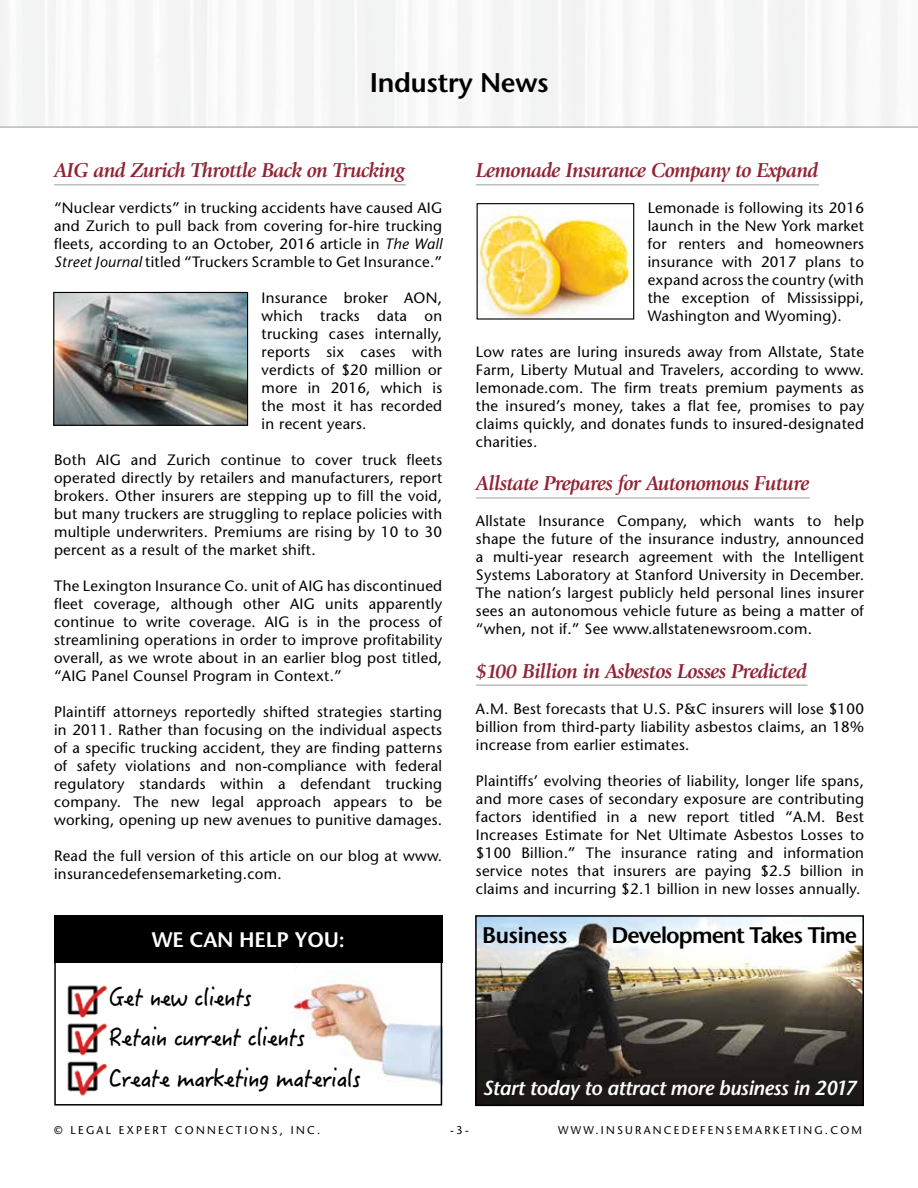
<style>
.page{position:relative;width:918px;height:1188px;background:#fff}
.page>*{position:absolute;margin:0;border:0;box-sizing:border-box;transform-origin:0 0}
.t1{font:600 27px "Stone Sans";letter-spacing:-.01em;color:#000}
.t2{font:24px/40.5px "Hanzi Pen SC W5";letter-spacing:-.04em;color:#000}
.t3{font:600 22.5px "Stone Sans";letter-spacing:-.04em;color:#000}
.t4{font:600 22.5px "Stone Sans";letter-spacing:-.02em;color:#000}
.t5{font:italic 700 21px "Giovanni";letter-spacing:-.03em;color:#912434}
.t6{font:600 21px "Stone Sans";letter-spacing:-.01em;color:#fff}
.t7{font:italic 600 20.25px "Stone Sans";letter-spacing:-.02em;color:#fff}
.t8{font:15px/18px "Stone Sans";letter-spacing:.02em;color:#000;text-align:justify}
.t9{font:11.25px "Stone Sans";letter-spacing:.2em;color:#000}
.s1{font-style:italic}
</style>
<div class="page">
<hr style="left:0;top:126px;width:918px;height:2px;background:#bcbec0">
<div style="left:0;top:0;width:918px;height:127px;background:#f6f6f7"></div>
<hr style="left:54px;top:184px;width:352px;height:2px;background:#bcbec0">
<hr style="left:476px;top:184px;width:343px;height:2px;background:#bcbec0">
<hr style="left:476px;top:497px;width:334px;height:2px;background:#bcbec0">
<hr style="left:476px;top:684px;width:332px;height:2px;background:#bcbec0">
<img style="left:55px;top:294px;width:191px;height:130px">
<div style="left:53px;top:292px;width:195px;height:134px;border:1px solid #000"></div>
<img style="left:479px;top:211px;width:153px;height:107px">
<div style="left:477px;top:203px;width:157px;height:117px;border:1px solid #000"></div>
<img style="left:67px;top:985px;width:41px;height:111px">
<img style="left:293px;top:963px;width:146px;height:121px">
<div style="left:54px;top:916px;width:388px;height:47px;background:#000"></div>
<div style="left:54px;top:915px;width:388px;height:191px;border:2px solid #000"></div>
<img style="left:478px;top:918px;width:383px;height:185px">
<div style="left:475px;top:915px;width:389px;height:191px;border:2px solid #000"></div>
<h1 class="t1" style="left:370px;top:66px;width:180px">Industry News</h1>
<h3 class="t5" style="left:54px;top:159px;width:353px">AIG and Zurich Throttle Back on Trucking</h3>
<p class="t8" style="left:54px;top:199px;width:390px">“Nuclear verdicts” in trucking accidents have caused AIG and Zurich to pull back from covering for-hire trucking fleets, according to an October, 2016 article in <span class="s1">The Wall Street Journal</span> titled “Truckers Scramble to Get Insurance.”</p>
<p class="t8" style="left:262px;top:289px;width:182px">Insurance broker AON, which tracks data on trucking cases internally, reports six cases with verdicts of $20 million or more in 2016, which is the most it has recorded in recent years.</p>
<p class="t8" style="left:54px;top:451px;width:390px">Both AIG and Zurich continue to cover truck fleets operated directly by retailers and manufacturers, report brokers. Other insurers are stepping up to fill the void, but many truckers are struggling to replace policies with multiple underwriters. Premiums are rising by 10 to 30 percent as a result of the market shift.</p>
<p class="t8" style="left:54px;top:577px;width:390px">The Lexington Insurance Co. unit of AIG has discontinued fleet coverage, although other AIG units apparently continue to write coverage. AIG is in the process of streamlining operations in order to improve profitability overall, as we wrote about in an earlier blog post titled, “AIG Panel Counsel Program in Context.”</p>
<p class="t8" style="left:54px;top:703px;width:390px">Plaintiff attorneys reportedly shifted strategies starting in 2011. Rather than focusing on the individual aspects of a specific trucking accident, they are finding patterns of safety violations and non-compliance with federal regulatory standards within a defendant trucking company. The new legal approach appears to be working, opening up new avenues to punitive damages.</p>
<p class="t8" style="left:54px;top:847px;width:390px">Read the full version of this article on our blog at www. insurancedefensemarketing.com.</p>
<h3 class="t6" style="left:152px;top:927px;width:195px">WE CAN HELP YOU:</h3>
<h2 class="t2" style="left:109px;top:976px;width:253px">Get new clients<br>Retain current clients<br>Create marketing materials</h2>
<h3 class="t5" style="left:476px;top:159px;width:344px">Lemonade Insurance Company to Expand</h3>
<p class="t8" style="left:648px;top:199px;width:218px">Lemonade is following its 2016 launch in the New York market for renters and homeowners insurance with 2017 plans to expand across the country (with the exception of Mississippi, Washington and Wyoming).</p>
<p class="t8" style="left:476px;top:343px;width:390px">Low rates are luring insureds away from Allstate, State Farm, Liberty Mutual and Travelers, according to www. lemonade.com. The firm treats premium payments as the insured’s money, takes a flat fee, promises to pay claims quickly, and donates funds to insured-designated charities.</p>
<h3 class="t5" style="left:476px;top:472px;width:335px">Allstate Prepares for Autonomous Future</h3>
<p class="t8" style="left:476px;top:512px;width:390px">Allstate Insurance Company, which wants to help shape the future of the insurance industry, announced a multi-year research agreement with the Intelligent Systems Laboratory at Stanford University in December.<br>The nation’s largest publicly held personal lines insurer sees an autonomous vehicle future as being a matter of “when, not if.” See www.allstatenewsroom.com.</p>
<h3 class="t5" style="left:476px;top:659px;width:333px">$100 Billion in Asbestos Losses Predicted</h3>
<p class="t8" style="left:476px;top:699px;width:390px">A.M. Best forecasts that U.S. P&amp;C insurers will lose $100 billion from third-party liability asbestos claims, an 18% increase from earlier estimates.</p>
<p class="t8" style="left:476px;top:771px;width:390px">Plaintiffs’ evolving theories of liability, longer life spans, and more cases of secondary exposure are contributing factors identified in a new report titled “A.M. Best Increases Estimate for Net Ultimate Asbestos Losses to $100 Billion.” The insurance rating and information service notes that insurers are paying $2.5 billion in claims and incurring $2.1 billion in new losses annually.</p>
<h3 class="t4" style="left:482px;top:922px;width:87px">Business</h3>
<h3 class="t3" style="left:611px;top:922px;width:247px">Development Takes Time</h3>
<h3 class="t7" style="left:483px;top:1076px;width:375px">Start today to attract more business in 2017</h3>
<p class="t9" style="left:54px;top:1123px;width:268px">© LEGAL EXPERT CONNECTIONS, INC.</p>
<p class="t9" style="left:450px;top:1123px;width:20px">-3-</p>
<p class="t9" style="left:558px;top:1123px;width:305px">WWW.INSURANCEDEFENSEMARKETING.COM</p>
</div>
